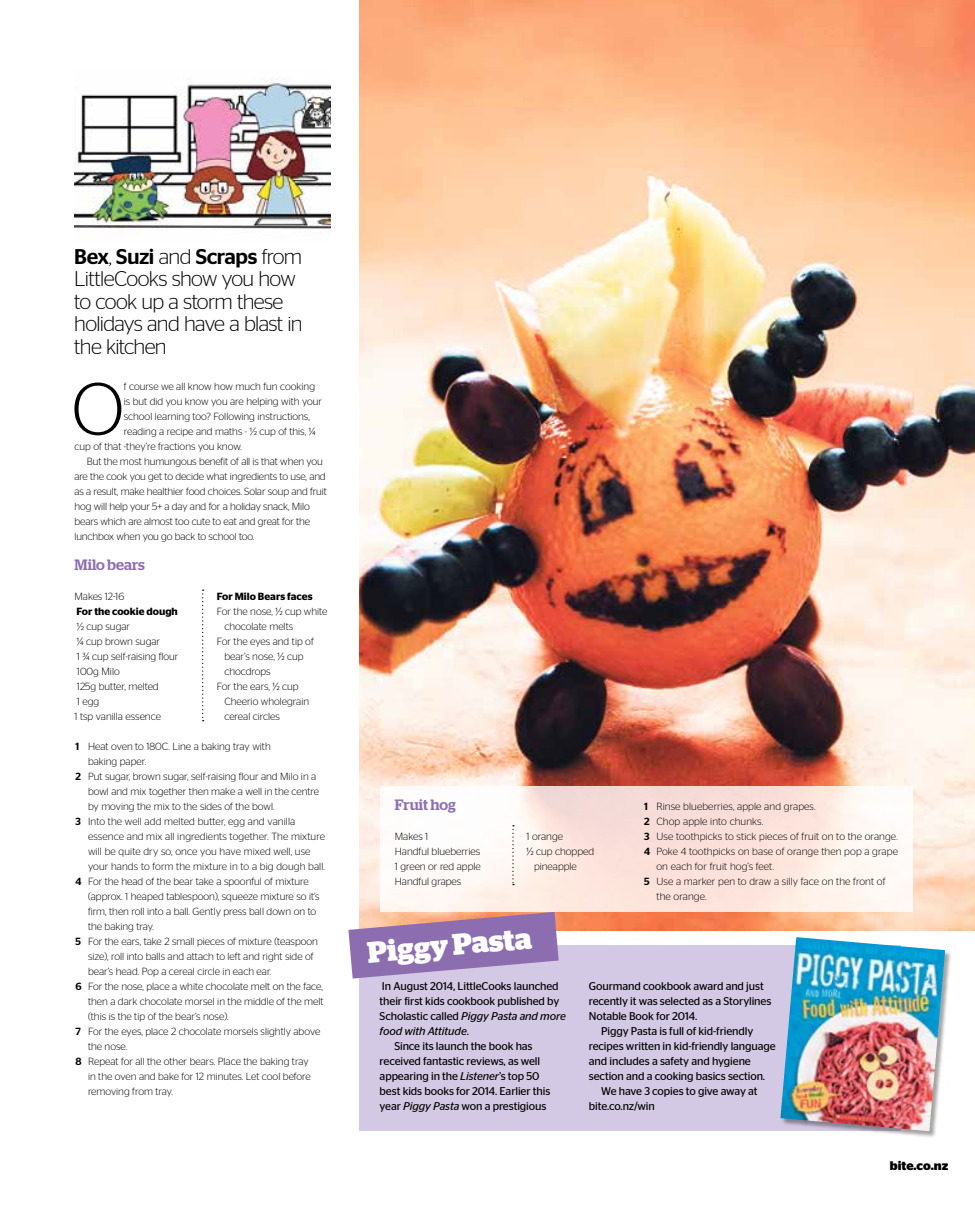
<style>
.page{position:relative;width:975px;height:1205px;background:#fff}
.page>*{position:absolute;margin:0;border:0;box-sizing:border-box;transform-origin:0 0}
.t1{font:300 74.62px "Stag Sans";color:#000}
.t2{font:700 29.75px "Stag";color:#fff}
.t3{font:300 21.25px/22.5px "Stag Sans";letter-spacing:-.035em;color:#000}
.t4{font:500 15px "Stag";letter-spacing:.005em;color:#8b6db0}
.t5{font:700 12.5px "Stag Sans";color:#000}
.t6{font:11.25px "Stag Sans";letter-spacing:-.01em;color:#000}
.t7{font:italic 11.25px "Stag Sans";letter-spacing:-.01em;color:#000}
.t8{font:300 10.38px/15px "Stag Sans";color:#000}
.t9{font:600 10.38px "Stag Sans";color:#000}
.s1{font-weight:500}
.s2{font-style:normal}
.s3{font-style:italic}
</style>
<div class="page">
<img style="left:359px;top:0;width:615px;height:930px">
<svg style="left:379px;top:786px;width:533px;height:126px"></svg>
<div style="left:359px;top:945px;width:541px;height:185px;background:#d3c9e4"></div>
<img style="left:74px;top:78px;width:257px;height:159px">
<svg style="left:202px;top:589px;width:2px;height:132px"></svg>
<svg style="left:512px;top:825px;width:2px;height:60px"></svg>
<div style="left:780px;top:937px;width:172px;height:200px;background:#000;opacity:.36"></div>
<img style="left:780px;top:937px;width:165px;height:194px">
<svg style="left:348px;top:912px;width:210px;height:66px;background:#a485b4"></svg>
<h3 class="t3" style="left:74px;top:245px;width:230px"><span class="s1">Bex</span>, <span class="s1">Suzi</span> and <span class="s1">Scraps</span> from<br>LittleCooks show you how to cook up a storm these holidays and have a blast in the kitchen</h3>
<h1 class="t1" style="left:71px;top:368px;width:55px">O</h1>
<p class="t8" style="left:124px;top:379px;width:193px">f course we all know how much fun cooking</p>
<p class="t8" style="left:124px;top:394px;width:200px">is but did you know you are helping with your</p>
<p class="t8" style="left:124px;top:409px;width:188px">school learning too? Following instructions,</p>
<p class="t8" style="left:124px;top:424px;width:193px">reading a recipe and maths - ½ cup of this, ¼</p>
<p class="t8" style="left:74px;top:439px;width:169px">cup of that -they’re fractions you know.</p>
<p class="t8" style="left:87px;top:454px;width:237px">But the most humungous benefit of all is that when you</p>
<p class="t8" style="left:74px;top:469px;width:253px">are the cook you get to decide what ingredients to use, and</p>
<p class="t8" style="left:74px;top:484px;width:254px">as a result, make healthier food choices. Solar soup and fruit</p>
<p class="t8" style="left:74px;top:499px;width:237px">hog will help your 5+ a day and for a holiday snack, Milo</p>
<p class="t8" style="left:74px;top:514px;width:237px">bears which are almost too cute to eat and great for the</p>
<p class="t8" style="left:74px;top:529px;width:181px">lunchbox when you go back to school too.</p>
<h3 class="t4" style="left:74px;top:556px;width:72px">Milo bears</h3>
<p class="t9" style="left:217px;top:590px;width:97px">For Milo Bears faces</p>
<p class="t8" style="left:217px;top:604px;width:112px">For the nose, ½ cup white</p>
<p class="t8" style="left:224px;top:619px;width:70px">chocolate melts</p>
<p class="t8" style="left:217px;top:634px;width:98px">For the eyes and tip of</p>
<p class="t8" style="left:224px;top:649px;width:81px">bear’s nose, ½ cup</p>
<p class="t8" style="left:224px;top:664px;width:48px">chocdrops</p>
<p class="t8" style="left:217px;top:679px;width:83px">For the ears, ½ cup</p>
<p class="t8" style="left:224px;top:694px;width:86px">Cheerio wholegrain</p>
<p class="t8" style="left:224px;top:709px;width:57px">cereal circles</p>
<p class="t8" style="left:76px;top:739px;width:197px"><span class="s1">1</span> Heat oven to 180C. Line a baking tray with</p>
<p class="t8" style="left:88px;top:754px;width:60px">baking paper.</p>
<p class="t8" style="left:76px;top:769px;width:242px"><span class="s1">2</span> Put sugar, brown sugar, self-raising flour and Milo in a</p>
<p class="t8" style="left:88px;top:784px;width:233px">bowl and mix together then make a well in the centre</p>
<p class="t8" style="left:88px;top:799px;width:188px">by moving the mix to the sides of the bowl.</p>
<p class="t8" style="left:76px;top:814px;width:221px"><span class="s1">3</span> Into the well add melted butter, egg and vanilla</p>
<p class="t8" style="left:88px;top:829px;width:238px">essence and mix all ingredients together. The mixture</p>
<p class="t8" style="left:88px;top:844px;width:224px">will be quite dry so, once you have mixed well, use</p>
<p class="t8" style="left:88px;top:859px;width:238px">your hands to form the mixture in to a big dough ball.</p>
<p class="t8" style="left:76px;top:874px;width:235px"><span class="s1">4</span> For the head of the bear take a spoonful of mixture</p>
<p class="t8" style="left:88px;top:889px;width:233px">(approx. 1 heaped tablespoon), squeeze mixture so it’s</p>
<p class="t8" style="left:88px;top:904px;width:230px">firm, then roll into a ball. Gently press ball down on to</p>
<p class="t8" style="left:88px;top:919px;width:67px">the baking tray.</p>
<p class="t8" style="left:76px;top:934px;width:244px"><span class="s1">5</span> For the ears, take 2 small pieces of mixture (teaspoon</p>
<p class="t8" style="left:88px;top:949px;width:227px">size), roll into balls and attach to left and right side of</p>
<p class="t8" style="left:88px;top:964px;width:185px">bear’s head. Pop a cereal circle in each ear.</p>
<p class="t8" style="left:76px;top:979px;width:249px"><span class="s1">6</span> For the nose, place a white chocolate melt on the face,</p>
<p class="t8" style="left:88px;top:994px;width:237px">then a dark chocolate morsel in the middle of the melt</p>
<p class="t8" style="left:88px;top:1009px;width:142px">(this is the tip of the bear’s nose).</p>
<p class="t8" style="left:76px;top:1024px;width:246px"><span class="s1">7</span> For the eyes, place 2 chocolate morsels slightly above</p>
<p class="t8" style="left:88px;top:1039px;width:41px">the nose.</p>
<p class="t8" style="left:76px;top:1054px;width:234px"><span class="s1">8</span> Repeat for all the other bears. Place the baking tray</p>
<p class="t8" style="left:88px;top:1069px;width:224px">in the oven and bake for 12 minutes. Let cool before</p>
<p class="t8" style="left:88px;top:1084px;width:86px">removing from tray.</p>
<p class="t8" style="left:74px;top:589px;width:51px">Makes 12-16</p>
<p class="t9" style="left:76px;top:605px;width:103px">For the cookie dough</p>
<p class="t8" style="left:74px;top:619px;width:106px">½ cup sugar<br>¼ cup brown sugar<br>1 ¾ cup self-raising flour<br>100g Milo<br>125g butter, melted<br>1 egg<br>1 tsp vanilla essence</p>
<h3 class="t4" style="left:395px;top:796px;width:62px">Fruit hog</h3>
<p class="t8" style="left:395px;top:829px;width:87px">Makes 1<br>Handful blueberries<br>1 green or red apple<br>Handful grapes</p>
<p class="t8" style="left:526px;top:829px;width:38px">1 orange</p>
<p class="t8" style="left:526px;top:844px;width:69px">½ cup chopped</p>
<p class="t8" style="left:534px;top:859px;width:44px">pineapple</p>
<h2 class="t2" style="left:366px;top:935px;width:166px;rotate:-5deg">Piggy Pasta</h2>
<p class="t8" style="left:644px;top:799px;width:173px"><span class="s1">1</span> Rinse blueberries, apple and grapes.</p>
<p class="t8" style="left:644px;top:814px;width:121px"><span class="s1">2</span> Chop apple into chunks.</p>
<p class="t8" style="left:644px;top:829px;width:255px"><span class="s1">3</span> Use toothpicks to stick pieces of fruit on to the orange.</p>
<p class="t8" style="left:644px;top:844px;width:255px"><span class="s1">4</span> Poke 4 toothpicks on base of orange then pop a grape</p>
<p class="t8" style="left:656px;top:859px;width:119px">on each for fruit hog’s feet.</p>
<p class="t8" style="left:644px;top:874px;width:243px"><span class="s1">5</span> Use a marker pen to draw a silly face on the front of</p>
<p class="t8" style="left:656px;top:889px;width:52px">the orange.</p>
<p class="t6" style="left:382px;top:980px;width:178px">In August 2014, LittleCooks launched</p>
<p class="t6" style="left:379px;top:995px;width:181px">their first kids cookbook published by</p>
<p class="t7" style="left:379px;top:1010px;width:188px"><span class="s2">Scholastic called</span> Piggy Pasta and more</p>
<p class="t7" style="left:379px;top:1025px;width:91px">food with Attitude<span class="s2">.</span></p>
<p class="t6" style="left:394px;top:1040px;width:140px">Since its launch the book has</p>
<p class="t6" style="left:379px;top:1055px;width:162px">received fantastic reviews, as well</p>
<p class="t6" style="left:379px;top:1070px;width:161px">appearing in the <span class="s3">Listener</span>’s top 50</p>
<p class="t6" style="left:379px;top:1085px;width:172px">best kids books for 2014. Earlier this</p>
<p class="t6" style="left:379px;top:1100px;width:168px">year <span class="s3">Piggy Pasta</span> won a prestigious</p>
<p class="t6" style="left:589px;top:980px;width:176px">Gourmand cookbook award and just</p>
<p class="t6" style="left:589px;top:995px;width:184px">recently it was selected as a Storylines</p>
<p class="t6" style="left:589px;top:1010px;width:110px">Notable Book for 2014.</p>
<p class="t6" style="left:601px;top:1025px;width:153px">Piggy Pasta is full of kid-friendly</p>
<p class="t6" style="left:589px;top:1040px;width:188px">recipes written in kid-friendly language</p>
<p class="t6" style="left:589px;top:1055px;width:163px">and includes a safety and hygiene</p>
<p class="t6" style="left:589px;top:1070px;width:178px">section and a cooking basics section.</p>
<p class="t6" style="left:601px;top:1085px;width:158px">We have 3 copies to give away at</p>
<p class="t6" style="left:589px;top:1100px;width:67px">bite.co.nz/win</p>
<p class="t5" style="left:889px;top:1158px;width:60px">bite.co.nz</p>
</div>
